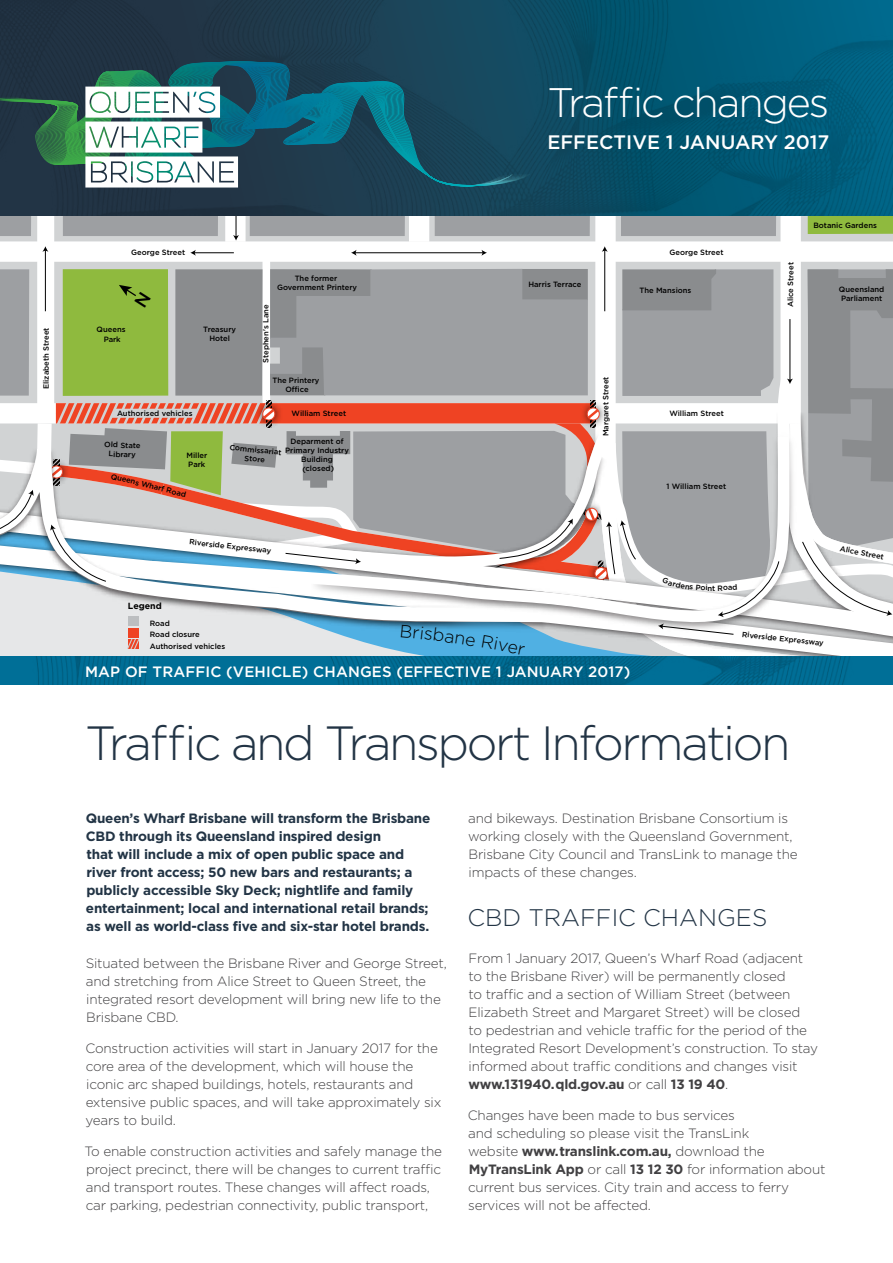
<style>
.page{position:relative;width:893px;height:1263px;background:#fff}
.page>*{position:absolute;margin:0;border:0;box-sizing:border-box;transform-origin:0 0}
.t1{font:300 48px "Gotham";letter-spacing:-.05em;color:#223445}
.t2{font:300 41.25px "Gotham";letter-spacing:-.05em;color:#fff}
.t3{font:300 24px "Gotham";color:#223445}
.t4{font:500 19.5px "Gotham";color:#fff}
.t5{font:500 15px "Gotham";letter-spacing:.01em;color:#fff}
.t6{font:300 13.5px/18px "Gotham";letter-spacing:-.015em;color:#414042}
.t7{font:700 13.5px/18px "Gotham";letter-spacing:-.015em;color:#223445}
.t8{font:700 8.85px "Gotham";color:#000}
.t9{font:500 7.65px/9.1px "Gotham";color:#000;text-align:center}
.t10{font:500 7.5px "Gotham";color:#000}
.s1{font-weight:700}
</style>
<div class="page">
<img style="left:0;top:0;width:893px;height:216px">
<div style="left:808px;top:216px;width:85px;height:18px;background:#8fba3e"></div>
<svg style="left:563px;top:216px;width:27px;height:20px"></svg>
<div style="left:621px;top:216px;width:156px;height:20px;background:#9d9fa2"></div>
<hr style="left:604px;top:250px;width:1px;height:61px;background:#000">
<svg style="left:602px;top:246px;width:6px;height:6px"></svg>
<svg style="left:0;top:216px;width:563px;height:53px"></svg>
<svg style="left:12px;top:60px;width:519px;height:129px;background:#194f5d"></svg>
<svg style="left:85px;top:87px;width:153px;height:101px"></svg>
<img style="left:0;top:656px;width:893px;height:29px">
<svg style="left:0;top:269px;width:893px;height:387px"></svg>
<p class="t9" style="left:41px;top:389px;width:63px;rotate:-90deg">Elizabeth Street</p>
<h2 class="t2" style="left:547px;top:76px;width:283px">Traffic changes</h2>
<h3 class="t4" style="left:547px;top:129px;width:283px">EFFECTIVE 1 JANUARY 2017</h3>
<p class="t9" style="left:131px;top:247px;width:55px">George Street</p>
<p class="t9" style="left:670px;top:247px;width:55px">George Street</p>
<p class="t9" style="left:813px;top:220px;width:65px">Botanic Gardens</p>
<p class="t9" style="left:97px;top:325px;width:30px">Queens<br>Park</p>
<p class="t9" style="left:203px;top:324px;width:34px">Treasury<br>Hotel</p>
<p class="t9" style="left:117px;top:408px;width:77px">Authorised vehicles</p>
<p class="t9" style="left:277px;top:273px;width:82px">The former<br>Government Printery</p>
<p class="t9" style="left:261px;top:363px;width:60px;rotate:-90deg">Stephen's Lane</p>
<p class="t9" style="left:272px;top:375px;width:48px">The Printery<br>O ce</p>
<p class="t9" style="left:292px;top:408px;width:56px">William Street</p>
<p class="t9" style="left:105px;top:440px;width:38px;rotate:2deg">O ld State<br>Lib rary</p>
<p class="t9" style="left:186px;top:450px;width:22px;text-align:left">Miller<br>Park</p>
<p class="t9" style="left:112px;top:471px;width:79px;rotate:14deg">Queens Wharf R oad</p>
<p class="t9" style="left:230px;top:443px;width:54px;rotate:5deg">Commissariat<br>Store</p>
<p class="t9" style="left:285px;top:437px;width:65px">Deparment of<br>Primary Industry<br>Building (closed)</p>
<p class="t9" style="left:528px;top:279px;width:54px">Harris Terrace</p>
<p class="t9" style="left:601px;top:436px;width:62px;rotate:-90deg">Margaret Street</p>
<p class="t9" style="left:786px;top:307px;width:46px;rotate:-90deg">Alice Street</p>
<p class="t9" style="left:639px;top:285px;width:53px">The Mansions</p>
<p class="t9" style="left:839px;top:285px;width:47px;text-align:left">Queensland<br>Parliament</p>
<p class="t9" style="left:669px;top:408px;width:56px">William Street</p>
<p class="t9" style="left:666px;top:481px;width:61px">1 William Street</p>
<p class="t10" style="left:190px;top:537px;width:84px;rotate:6deg">R iverside E xpressw ay</p>
<p class="t8" style="left:128px;top:600px;width:35px">Legend</p>
<p class="t9" style="left:150px;top:617px;width:77px;line-height:11.4px;text-align:left">Road<br>Road closure<br>Authorised vehicles</p>
<p class="t5" style="left:85px;top:662px;width:547px">MAP OF TRAFFIC (VEHICLE) CHANGES (EFFECTIVE 1 JANUARY 2017)</p>
<p class="t9" style="left:712px;top:583px;width:5px">t</p>
<p class="t9" style="left:841px;top:543px;width:46px;rotate:12deg">Alice Street</p>
<p class="t10" style="left:742px;top:629px;width:84px;rotate:6deg">R iverside E xpressw ay</p>
<h1 class="t1" style="left:85px;top:712px;width:707px">Traffic and Transport Information</h1>
<p class="t7" style="left:86px;top:809px;width:346px">Queen’s Wharf Brisbane will transform the Brisbane CBD through its Queensland inspired design<br>that will include a mix of open public space and river front access; 50 new bars and restaurants; a publicly accessible Sky Deck; nightlife and family entertainment; local and international retail brands; as well as world-class five and six-star hotel brands.</p>
<p class="t6" style="left:86px;top:954px;width:363px">Situated between the Brisbane River and George Street, and stretching from Alice Street to Queen Street, the integrated resort development will bring new life to the Brisbane CBD.</p>
<p class="t6" style="left:86px;top:1039px;width:357px">Construction activities will start in January 2017 for the core area of the development, which will house the iconic arc shaped buildings, hotels, restaurants and extensive public spaces, and will take approximately six years to build.</p>
<p class="t6" style="left:84px;top:1142px;width:359px">To enable construction activities and safely manage the project precinct, there will be changes to current traffic and transport routes. These changes will affect roads, car parking, pedestrian connectivity, public transport,</p>
<p class="t6" style="left:468px;top:809px;width:331px">and bikeways. Destination Brisbane Consortium is working closely with the Queensland Government, Brisbane City Council and TransLink to manage the impacts of these changes.</p>
<h3 class="t3" style="left:467px;top:902px;width:301px">CBD TRAFFIC CHANGES</h3>
<p class="t6" style="left:468px;top:949px;width:351px">From 1 January 2017, Queen’s Wharf Road (adjacent to the Brisbane River) will be permanently closed<br>to traffic and a section of William Street (between Elizabeth Street and Margaret Street) will be closed<br>to pedestrian and vehicle traffic for the period of the Integrated Resort Development’s construction. To stay informed about traffic conditions and changes visit <span class="s1">www.131940. qld.gov.au</span> or call <span class="s1">13 19 40</span>.</p>
<p class="t6" style="left:468px;top:1106px;width:359px">Changes have been made to bus services<br>and scheduling so please visit the TransLink<br>website <span class="s1">www. translink.com.au,</span> download the <span class="s1">MyTransLink App</span> or call <span class="s1">13 12 30</span> for information about current bus services. City train and access to ferry services will not be affected.</p>
</div>
